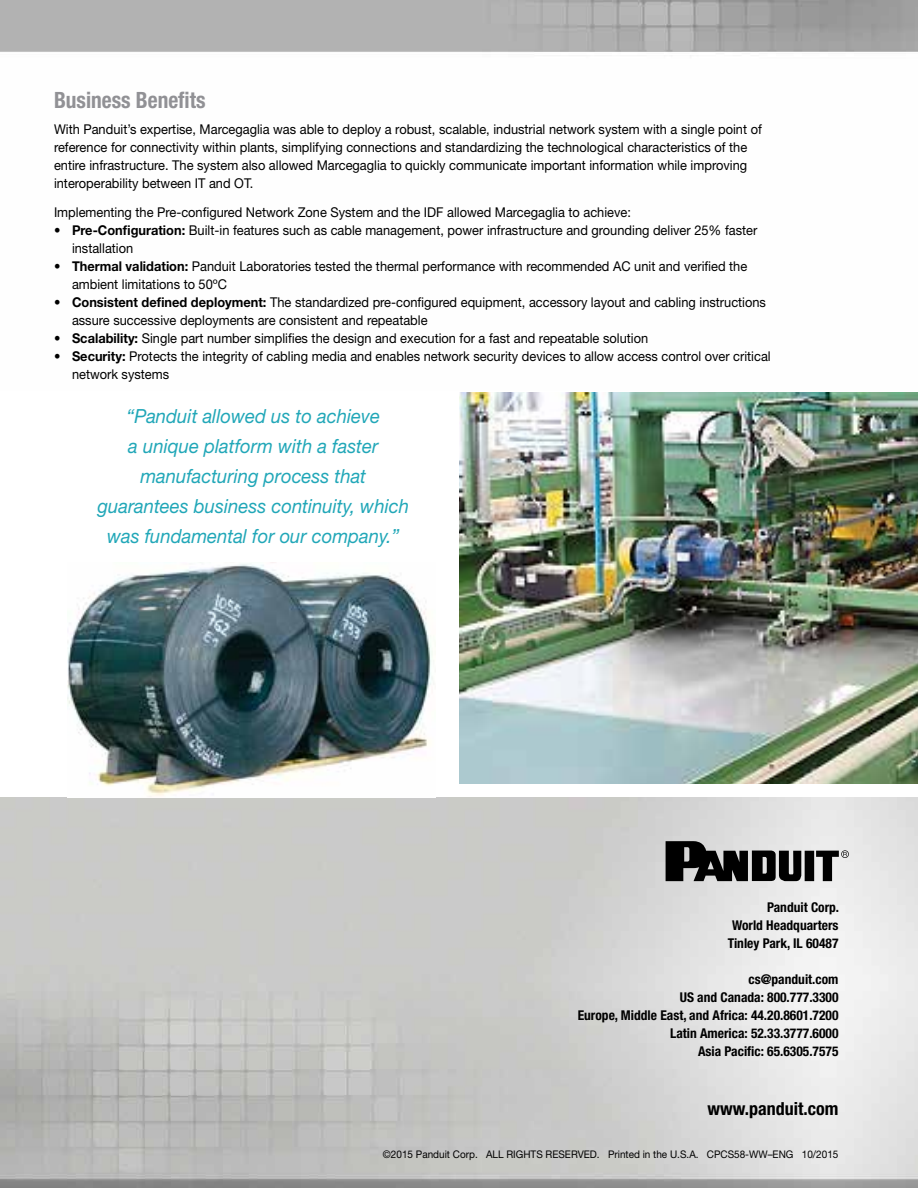
<style>
.page{position:relative;width:918px;height:1188px;background:#fff}
.page>*{position:absolute;margin:0;border:0;box-sizing:border-box;transform-origin:0 0}
.t1{font:700 condensed 22.5px "Helvetica Neue LT Std";color:#919195;scale:.95 1}
.t2{font:italic 19.5px/30px "Helvetica Neue";color:#21a7b8;text-align:center;scale:.95 1}
.t3{font:700 condensed 18px "Helvetica Neue LT Std";color:#000}
.t4{font:13.5px/18px "Helvetica Neue LT Std";color:#000;scale:.95 1}
.t5{font:700 condensed 13.5px/18px "Helvetica Neue LT Std";color:#000;text-align:right}
.t6{font:10.5px "Helvetica Neue LT Std";color:#000;scale:.95 1}
.s1{font-family:"Helvetica Neue";font-weight:700}
</style>
<div class="page">
<img style="left:0;top:0;width:918px;height:1188px">
<div style="left:0;top:392px;width:918px;height:405px;background:#fff"></div>
<svg style="left:666px;top:841px;width:183px;height:40px;background:#5f5f5f"></svg>
<img style="left:459px;top:392px;width:459px;height:391px">
<img style="left:67px;top:562px;width:367px;height:235px">
<h1 class="t1" style="left:54px;top:87px;width:161px">Business Benefits</h1>
<p class="t4" style="left:54px;top:120px;width:747px">With Panduit’s expertise, Marcegaglia was able to deploy a robust, scalable, industrial network system with a single point of reference for connectivity within plants, simplifying connections and standardizing the technological characteristics of the entire infrastructure. The system also allowed Marcegaglia to quickly communicate important information while improving interoperability between IT and OT.</p>
<p class="t4" style="left:54px;top:203px;width:609px">Implementing the Pre-configured Network Zone System and the IDF allowed Marcegaglia to achieve:</p>
<p class="t4" style="left:72px;top:221px;width:723px;text-indent:-18px">• <span class="s1">Pre-Configuration:</span> Built-in features such as cable management, power infrastructure and grounding deliver 25% faster installation</p>
<p class="t4" style="left:72px;top:257px;width:712px;text-indent:-18px">• <span class="s1">Thermal validation:</span> Panduit Laboratories tested the thermal performance with recommended AC unit and verified the ambient limitations to 50ºC</p>
<p class="t4" style="left:72px;top:293px;width:732px;text-indent:-18px">• <span class="s1">Consistent defined deployment:</span> The standardized pre-configured equipment, accessory layout and cabling instructions assure successive deployments are consistent and repeatable</p>
<p class="t4" style="left:54px;top:329px;width:627px">• <span class="s1">Scalability:</span> Single part number simplifies the design and execution for a fast and repeatable solution</p>
<p class="t4" style="left:72px;top:347px;width:737px;text-indent:-18px">• <span class="s1">Security:</span> Protects the integrity of cabling media and enables network security devices to allow access control over critical network systems</p>
<h2 class="t2" style="left:97px;top:401px;width:329px">“Panduit allowed us to achieve<br>a unique platform with a faster manufacturing process that guarantees business continuity, which was fundamental for our company.”</h2>
<p class="t5" style="left:728px;top:898px;width:113px">Panduit Corp.<br>World Headquarters<br>Tinley Park, IL 60487</p>
<p class="t5" style="left:578px;top:970px;width:262px">cs@panduit.com<br>US and Canada: 800.777.3300<br>Europe, Middle East, and Africa: 44.20.8601.7200<br>Latin America: 52.33.3777.6000<br>Asia Pacific: 65.6305.7575</p>
<h3 class="t3" style="left:708px;top:1098px;width:132px">www.panduit.com</h3>
<p class="t6" style="left:383px;top:1148px;width:481px">©2015 Panduit Corp. ALL RIGHTS RESERVED. Printed in the U.S.A. CPCS58-WW–ENG 10/2015</p>
</div>
